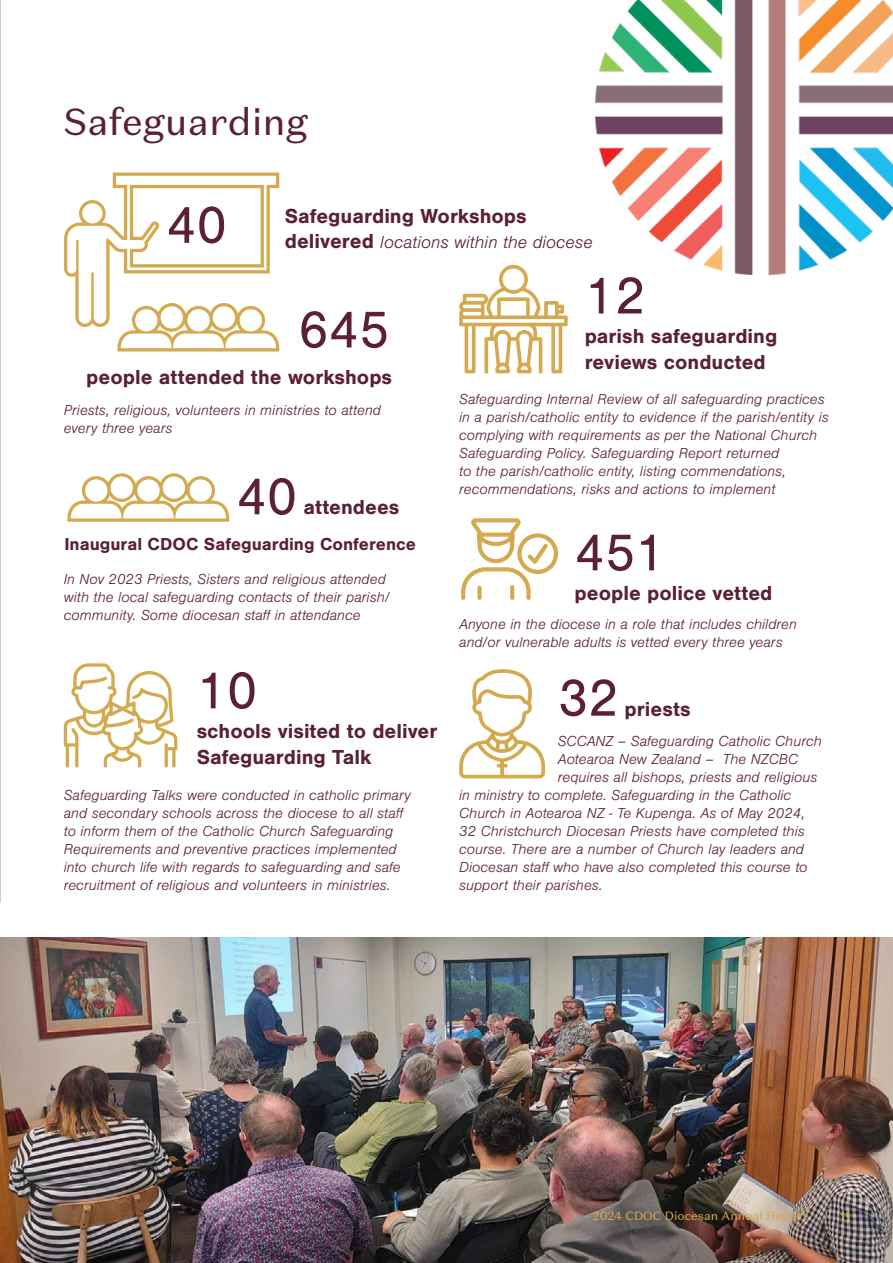
<style>
.page{position:relative;width:893px;height:1263px;background:#fff}
.page>*{position:absolute;margin:0;border:0;box-sizing:border-box;transform-origin:0 0}
.t1{font:54px "Nimbus San";color:#5b2034}
.t2{font:37.5px "Domaine Sans Text";color:#5b2034}
.t3{font:700 21px/25.5px "Nimbus San";color:#5b2034}
.t4{font:700 18px "Nimbus San";color:#5b2034}
.t5{font:italic 300 18px "Nimbus San";color:#5b2034}
.t6{font:italic 300 15px/18px "Nimbus San";color:#5b2034}
.t7{font:12px "Domaine Sans Text";color:#d3aa4f}
.t8{font:500 12px "Domaine Sans Text";color:#d3aa4f}
.s1{font-weight:700;font-style:normal;font-size:21px}
</style>
<div class="page">
<img style="left:0;top:938px;width:893px;height:325px">
<img style="left:595px;top:0;width:298px;height:274px">
<svg style="left:64px;top:172px;width:215px;height:179px"></svg>
<svg style="left:461px;top:518px;width:90px;height:82px"></svg>
<div style="left:517px;top:533px;width:41px;height:41px;border:4px solid #d3aa4f;border-radius:50%"></div>
<svg style="left:459px;top:265px;width:109px;height:108px"></svg>
<svg style="left:64px;top:663px;width:113px;height:104px"></svg>
<svg style="left:67px;top:473px;width:162px;height:49px"></svg>
<svg style="left:459px;top:669px;width:86px;height:109px"></svg>
<img style="left:0;top:669px;width:1px;height:241px">
<h2 class="t2" style="left:64px;top:98px;width:246px">Safeguarding</h2>
<h1 class="t1" style="left:166px;top:195px;width:62px">40</h1>
<h3 class="t3" style="left:285px;top:203px;width:243px">Safeguarding Workshops</h3>
<p class="t5" style="left:285px;top:233px;width:309px"><span class="s1">delivered</span> locations within the diocese</p>
<h1 class="t1" style="left:298px;top:300px;width:92px">645</h1>
<h3 class="t3" style="left:86px;top:365px;width:307px">people attended the workshops</h3>
<p class="t6" style="left:64px;top:402px;width:319px">Priests, religious, volunteers in ministries to attend every three years</p>
<h1 class="t1" style="left:237px;top:467px;width:62px">40</h1>
<h3 class="t3" style="left:303px;top:495px;width:98px">attendees</h3>
<p class="t4" style="left:64px;top:533px;width:353px">Inaugural CDOC Safeguarding Conference</p>
<p class="t6" style="left:64px;top:570px;width:327px">In Nov 2023 Priests, Sisters and religious attended with the local safeguarding contacts of their parish/ community. Some diocesan staff in attendance</p>
<h1 class="t1" style="left:197px;top:661px;width:62px">10</h1>
<h3 class="t3" style="left:197px;top:719px;width:242px">schools visited to deliver<br>Safeguarding Talk</h3>
<p class="t6" style="left:64px;top:786px;width:349px">Safeguarding Talks were conducted in catholic primary and secondary schools across the diocese to all staff to inform them of the Catholic Church Safeguarding Requirements and preventive practices implemented into church life with regards to safeguarding and safe recruitment of religious and volunteers in ministries.</p>
<h1 class="t1" style="left:585px;top:266px;width:62px">12</h1>
<h3 class="t3" style="left:585px;top:324px;width:194px">parish safeguarding reviews conducted</h3>
<p class="t6" style="left:459px;top:390px;width:371px">Safeguarding Internal Review of all safeguarding practices in a parish/catholic entity to evidence if the parish/entity is complying with requirements as per the National Church Safeguarding Policy. Safeguarding Report returned<br>to the parish/catholic entity, listing commendations, recommendations, risks and actions to implement</p>
<h1 class="t1" style="left:575px;top:523px;width:92px">451</h1>
<h3 class="t3" style="left:575px;top:581px;width:199px">people police vetted</h3>
<p class="t6" style="left:459px;top:615px;width:339px">Anyone in the diocese in a role that includes children and/or vulnerable adults is vetted every three years</p>
<h1 class="t1" style="left:558px;top:668px;width:62px">32</h1>
<h3 class="t3" style="left:625px;top:696px;width:68px">priests</h3>
<p class="t6" style="left:558px;top:732px;width:265px">SCCANZ – Safeguarding Catholic Church</p>
<p class="t6" style="left:558px;top:750px;width:242px">Aotearoa New Zealand – The NZCBC</p>
<p class="t6" style="left:558px;top:768px;width:261px">requires all bishops, priests and religious</p>
<p class="t6" style="left:459px;top:786px;width:334px">in ministry to complete. Safeguarding in the Catholic</p>
<p class="t6" style="left:459px;top:804px;width:347px">Church in Aotearoa NZ - Te Kupenga. As of May 2024,</p>
<p class="t6" style="left:459px;top:822px;width:347px">32 Christchurch Diocesan Priests have completed this</p>
<p class="t6" style="left:459px;top:840px;width:346px">course. There are a number of Church lay leaders and</p>
<p class="t6" style="left:459px;top:858px;width:350px">Diocesan staff who have also completed this course to</p>
<p class="t6" style="left:459px;top:876px;width:145px">support their parishes.</p>
<p class="t7" style="left:593px;top:1209px;width:216px">2024 CDOC Diocesan Annual Report</p>
<p class="t8" style="left:840px;top:1208px;width:12px">11</p>
</div>
